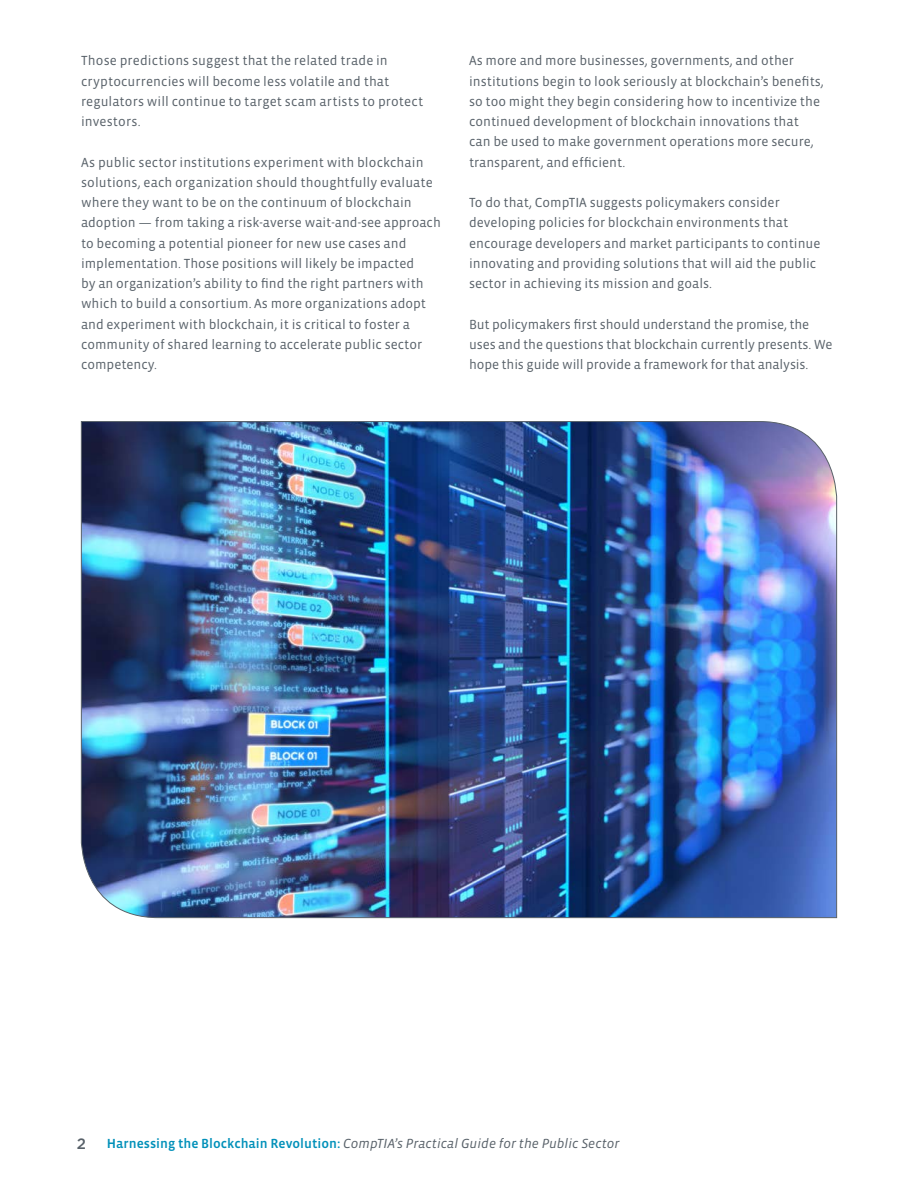
<style>
.page{position:relative;width:918px;height:1188px;background:#fff}
.page>*{position:absolute;margin:0;border:0;box-sizing:border-box;transform-origin:0 0}
.t1{font:500 15px "Gotham";color:#586169}
.t2{font:13.5px/20.2px "Vista Sans OTCE";color:#586169}
.t3{font:italic 13.5px "Vista Sans OTCE";color:#586169}
.s1{font-weight:500;font-style:normal;color:#0090b9}
</style>
<div class="page">
<img style="left:81px;top:421px;width:756px;height:497px">
<p class="t2" style="left:81px;top:51px;width:344px">Those predictions suggest that the related trade in cryptocurrencies will become less volatile and that regulators will continue to target scam artists to protect investors.</p>
<p class="t2" style="left:81px;top:152px;width:361px">As public sector institutions experiment with blockchain solutions, each organization should thoughtfully evaluate where they want to be on the continuum of blockchain adoption — from taking a risk-averse wait-and-see approach to becoming a potential pioneer for new use cases and implementation. Those positions will likely be impacted<br>by an organization’s ability to find the right partners with which to build a consortium. As more organizations adopt and experiment with blockchain, it is critical to foster a community of shared learning to accelerate public sector competency.</p>
<p class="t2" style="left:469px;top:51px;width:356px">As more and more businesses, governments, and other institutions begin to look seriously at blockchain’s benefits, so too might they begin considering how to incentivize the continued development of blockchain innovations that<br>can be used to make government operations more secure, transparent, and efficient.</p>
<p class="t2" style="left:469px;top:192px;width:353px">To do that, CompTIA suggests policymakers consider developing policies for blockchain environments that encourage developers and market participants to continue innovating and providing solutions that will aid the public sector in achieving its mission and goals.</p>
<p class="t2" style="left:469px;top:314px;width:365px">But policymakers first should understand the promise, the uses and the questions that blockchain currently presents. We hope this guide will provide a framework for that analysis.</p>
<p class="t1" style="left:77px;top:1134px;width:11px">2</p>
<p class="t3" style="left:107px;top:1136px;width:514px"><span class="s1">Harnessing the Blockchain Revolution:</span> CompTIA’s Practical Guide for the Public Sector</p>
</div>
